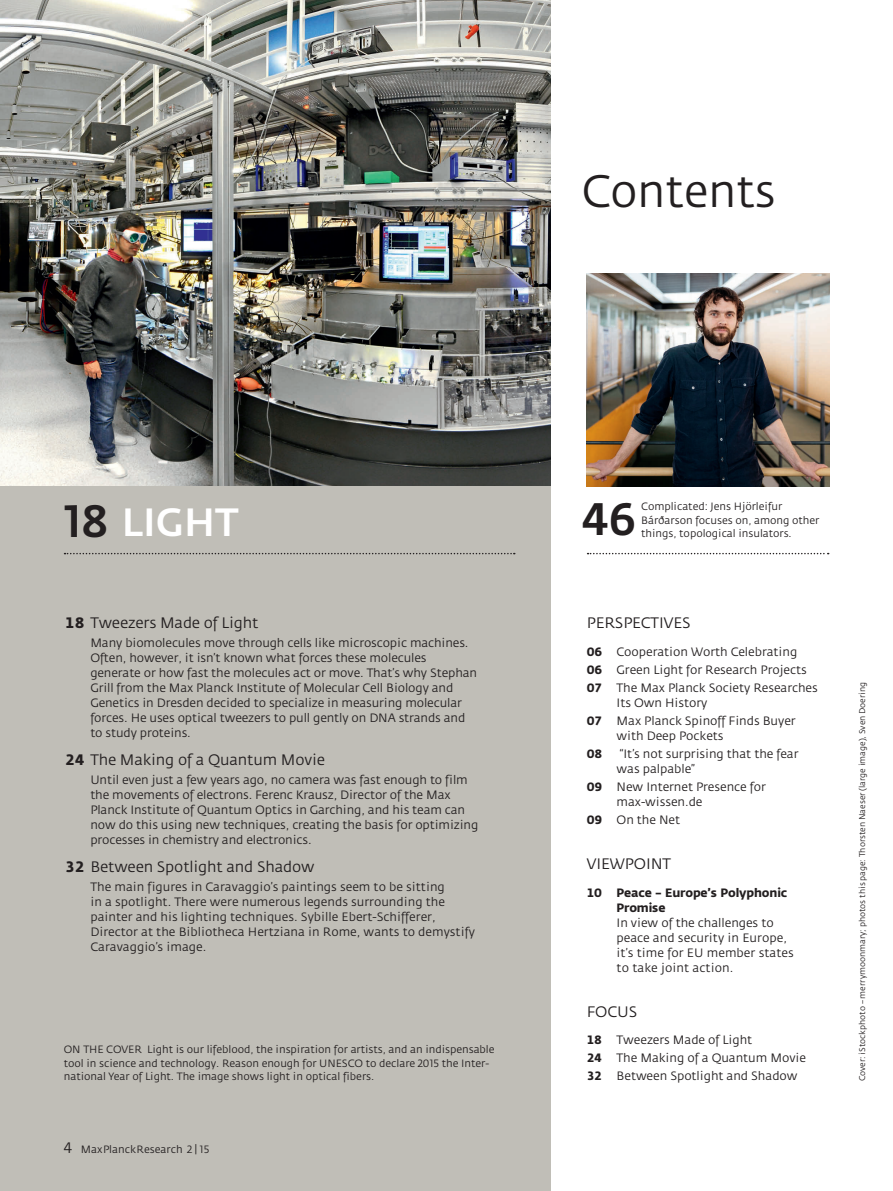
<style>
.page{position:relative;width:893px;height:1191px;background:#fff}
.page>*{position:absolute;margin:0;border:0;box-sizing:border-box;transform-origin:0 0}
.t1{font:45px "Fedra Sans";letter-spacing:-.01em;color:#231f20}
.t2{font:45px "Fedra Sans Medium SC";color:#231f20}
.t3{font:500 39px "Fedra Sans";color:#fff}
.t4{font:15px "Fedra Sans";letter-spacing:-.01em;color:#231f20}
.t5{font:12px/15px "Fedra Sans";letter-spacing:-.005em;color:#231f20}
.t6{font:12px "Fedra Sans Bold TF";color:#231f20}
.t7{font:10.5px/13.5px "Fedra Sans";letter-spacing:-.005em;color:#231f20}
.t8{font:8.25px "Fedra Sans";color:#231f20}
.s1{font-family:"Fedra Sans Bold TF"}
.s2{font-family:"Fedra Sans Book SC"}
.s3{font-family:"Fedra Sans Book SC";font-size:15px}
.s4{font-weight:700}
</style>
<div class="page">
<div style="left:0;top:0;width:551px;height:1191px;background:#c0beb7"></div>
<svg style="left:588px;top:553px;width:241px;height:1px"></svg>
<svg style="left:65px;top:553px;width:450px;height:1px"></svg>
<img style="left:587px;top:274px;width:242px;height:212px">
<img style="left:0;top:0;width:551px;height:486px">
<p class="t1" style="left:581px;top:173px;width:196px">Contents</p>
<p class="t2" style="left:64px;top:495px;width:46px">18</p>
<p class="t3" style="left:122px;top:507px;width:118px">LIGHT</p>
<p class="t4" style="left:65px;top:617px;width:195px"><span class="s1">18</span> Tweezers Made of Light</p>
<p class="t5" style="left:90px;top:636px;width:388px">Many biomolecules move through cells like microscopic machines.<br>Often, however, it isn’t known what forces these molecules generate or how fast the molecules act or move. That’s why Stephan Grill from the Max Planck Institute of Molecular Cell Biology and Genetics in Dresden decided to specialize in measuring molecular forces. He uses optical tweezers to pull gently on DNA strands and to study proteins.</p>
<p class="t4" style="left:65px;top:754px;width:262px"><span class="s1">24</span> The Making of a Quantum Movie</p>
<p class="t5" style="left:90px;top:773px;width:389px">Until even just a few years ago, no camera was fast enough to film the movements of electrons. Ferenc Krausz, Director of the Max Planck Institute of Quantum Optics in Garching, and his team can now do this using new techniques, creating the basis for optimizing processes in chemistry and electronics.</p>
<p class="t4" style="left:65px;top:861px;width:251px"><span class="s1">32</span> Between Spotlight and Shadow</p>
<p class="t5" style="left:90px;top:880px;width:386px">The main figures in Caravaggio’s paintings seem to be sitting<br>in a spotlight. There were numerous legends surrounding the painter and his lighting techniques. Sybille Ebert-Schifferer, Director at the Bibliotheca Hertziana in Rome, wants to demystify Caravaggio’s image.</p>
<p class="t7" style="left:64px;top:1043px;width:432px">ON THE COVER Light is our lifeblood, the inspiration for artists, and an indispensable tool in science and technology. Reason enough for UNESCO to declare <span class="s2">2015</span> the Inter&shy;national Year of Light. The image shows light in optical fibers.</p>
<p class="t7" style="left:64px;top:1143px;width:147px"><span class="s3">4</span> MaxPlanckResearch <span class="s2">2 | 15</span></p>
<p class="t7" style="left:641px;top:500px;width:180px">Complicated: Jens Hjörleifur<br>Bárðarson focuses on, among other</p>
<p class="t2" style="left:583px;top:493px;width:55px">46</p>
<p class="t7" style="left:641px;top:527px;width:152px">things, topological insulators.</p>
<p class="t4" style="left:587px;top:617px;width:105px">PERSPECTIVES</p>
<p class="t5" style="left:587px;top:643px;width:233px;line-height:18px"><span class="s1">06</span> Cooperation Worth Celebrating<br><span class="s1">06</span> Green Light for Research Projects<br><span class="s1">07</span> The Max Planck Society Researches</p>
<p class="t5" style="left:587px;top:694px;width:210px;line-height:18px;text-indent:30px">Its Own History<br><span class="s1">07</span> Max Planck Spinoff Finds Buyer</p>
<p class="t5" style="left:617px;top:729px;width:108px">with Deep Pockets</p>
<p class="t6" style="left:587px;top:748px;width:17px">08</p>
<p class="t5" style="left:617px;top:747px;width:183px">“It’s not surprising that the fear was palpable”</p>
<p class="t5" style="left:617px;top:780px;width:151px;text-indent:-30px"><span class="s1">09</span> New Internet Presence for max-wissen.de</p>
<p class="t5" style="left:587px;top:813px;width:95px"><span class="s1">09</span> On the Net</p>
<p class="t4" style="left:587px;top:857px;width:86px">VIEWPOINT</p>
<p class="t5" style="left:617px;top:886px;width:179px;text-indent:-30px"><span class="s1">10</span> <span class="s4">Peace – Europe’s Polyphonic<br>Promise<br></span>In view of the challenges to peace and security in Europe, it’s time for EU member states to take joint action.</p>
<p class="t4" style="left:587px;top:1005px;width:52px">FOCUS</p>
<p class="t5" style="left:587px;top:1032px;width:221px;line-height:18px"><span class="s1">18</span> Tweezers Made of Light<br><span class="s1">24</span> The Making of a Quantum Movie<br><span class="s1">32</span> Between Spotlight and Shadow</p>
<p class="t8" style="left:859px;top:1081px;width:401px;rotate:-90deg">Cover: iStockphoto – merrymoonmary; photos this page: Thorsten Naeser (large image), Sven Doering</p>
</div>
